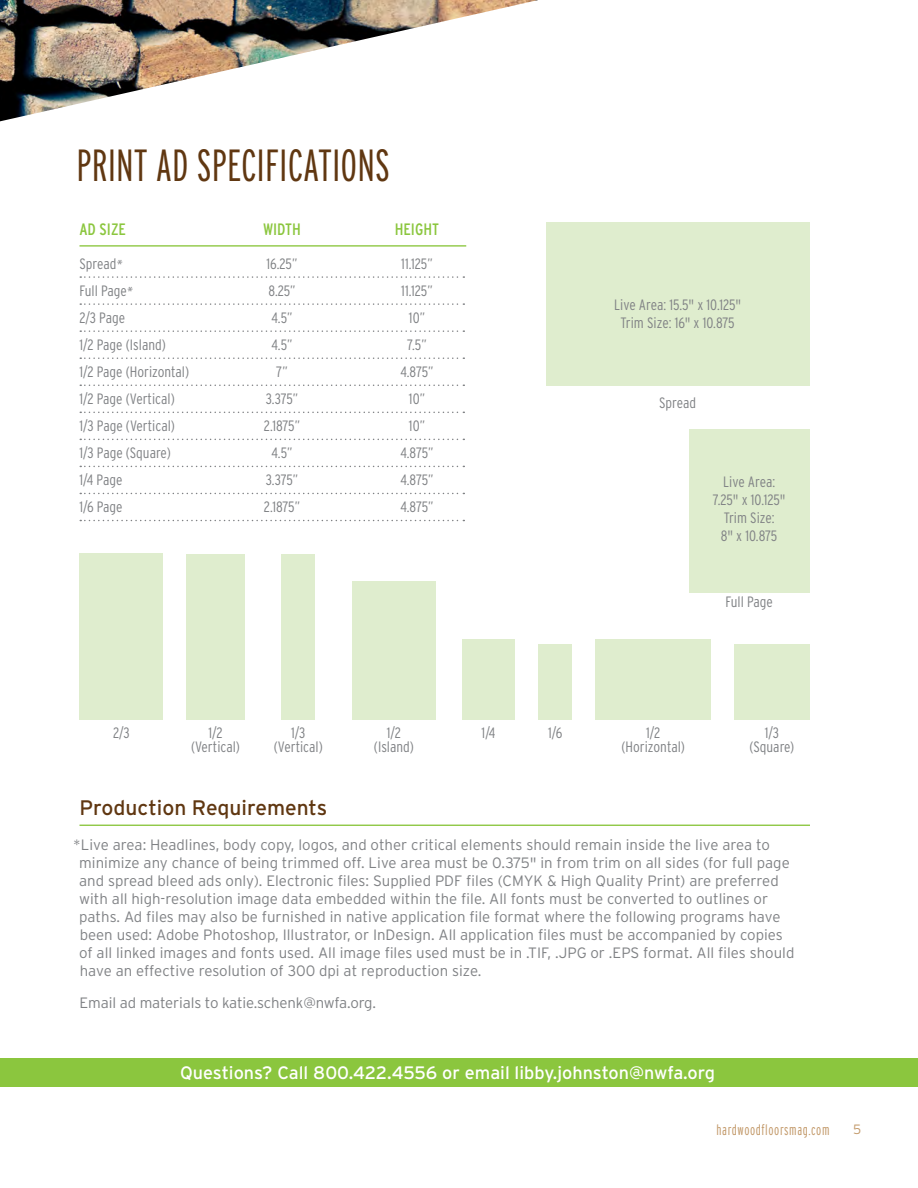
<style>
.page{position:relative;width:918px;height:1188px;background:#fff}
.page>*{position:absolute;margin:0;border:0;box-sizing:border-box;transform-origin:0 0}
.t1{font:300 extra-condensed 45px "Interstate";color:#603711}
.t2{font:21px "Interstate";color:#603711}
.t3{font:18px "Interstate";color:#fff}
.t4{font:condensed 16.5px "Interstate";color:#8bc63e}
.t5{font:300 15px/18px "Interstate";color:#808285}
.t6{font:300 condensed 15px/13.5px "Interstate";color:#808285;text-align:center}
.t7{font:300 extra-condensed 15px "Interstate";letter-spacing:.04em;color:#c39a6b}
.t8{font:300 13.5px "Interstate";color:#c39a6b}
.s1{font-family:"Myriad Pro";font-weight:400;font-style:italic;font-stretch:normal;font-size:13.5px}
</style>
<div class="page">
<img style="left:0;top:0;width:538px;height:121px">
<div style="left:689px;top:429px;width:121px;height:163px;background:#dfedce"></div>
<div style="left:0;top:1059px;width:918px;height:28px;background:#8bc63e"></div>
<div style="left:80px;top:553px;width:83px;height:167px;background:#dfedce"></div>
<div style="left:187px;top:554px;width:58px;height:166px;background:#dfedce"></div>
<div style="left:596px;top:639px;width:115px;height:81px;background:#dfedce"></div>
<div style="left:734px;top:644px;width:76px;height:76px;background:#dfedce"></div>
<div style="left:352px;top:582px;width:84px;height:138px;background:#dfedce"></div>
<div style="left:281px;top:554px;width:34px;height:166px;background:#dfedce"></div>
<div style="left:462px;top:639px;width:53px;height:81px;background:#dfedce"></div>
<div style="left:538px;top:644px;width:34px;height:76px;background:#dfedce"></div>
<svg style="left:80px;top:276px;width:384px;height:2px"></svg>
<svg style="left:80px;top:303px;width:384px;height:2px"></svg>
<svg style="left:80px;top:330px;width:384px;height:2px"></svg>
<svg style="left:80px;top:357px;width:384px;height:2px"></svg>
<svg style="left:80px;top:385px;width:384px;height:1px"></svg>
<svg style="left:80px;top:439px;width:384px;height:1px"></svg>
<svg style="left:80px;top:466px;width:384px;height:1px"></svg>
<svg style="left:80px;top:493px;width:384px;height:1px"></svg>
<svg style="left:80px;top:520px;width:384px;height:1px"></svg>
<svg style="left:80px;top:412px;width:384px;height:1px"></svg>
<hr style="left:80px;top:245px;width:386px;height:2px;background:#8bc63e">
<hr style="left:80px;top:825px;width:730px;height:1px;background:#8bc63e">
<div style="left:546px;top:222px;width:264px;height:164px;background:#dfedce"></div>
<p class="t1" style="left:76px;top:138px;width:315px">PRINT AD SPECIFICATIONS</p>
<p class="t4" style="left:80px;top:219px;width:48px">AD SIZE</p>
<p class="t4" style="left:263px;top:219px;width:39px">WIDTH</p>
<p class="t4" style="left:395px;top:219px;width:46px">HEIGHT</p>
<p class="t6" style="left:79px;top:257px;width:44px">Spread<span class="s1">*</span></p>
<p class="t6" style="left:267px;top:257px;width:32px">16.25”</p>
<p class="t6" style="left:401px;top:257px;width:33px">11.125”</p>
<p class="t6" style="left:80px;top:284px;width:55px">Full Page<span class="s1">*</span></p>
<p class="t6" style="left:268px;top:284px;width:29px">8.25”</p>
<p class="t6" style="left:401px;top:284px;width:33px">11.125”</p>
<p class="t6" style="left:80px;top:311px;width:47px">2/3 Page</p>
<p class="t6" style="left:271px;top:311px;width:23px">4.5”</p>
<p class="t6" style="left:409px;top:311px;width:18px">10”</p>
<p class="t6" style="left:80px;top:338px;width:88px">1/2 Page (Island)</p>
<p class="t6" style="left:271px;top:338px;width:23px">4.5”</p>
<p class="t6" style="left:407px;top:338px;width:21px">7.5”</p>
<p class="t6" style="left:80px;top:365px;width:111px">1/2 Page (Horizontal)</p>
<p class="t6" style="left:276px;top:365px;width:13px">7”</p>
<p class="t6" style="left:400px;top:365px;width:35px">4.875”</p>
<p class="t6" style="left:80px;top:392px;width:97px">1/2 Page (Vertical)</p>
<p class="t6" style="left:266px;top:392px;width:34px">3.375”</p>
<p class="t6" style="left:409px;top:392px;width:18px">10”</p>
<p class="t6" style="left:80px;top:419px;width:97px">1/3 Page (Vertical)</p>
<p class="t6" style="left:264px;top:419px;width:38px">2.1875”</p>
<p class="t6" style="left:409px;top:419px;width:18px">10”</p>
<p class="t6" style="left:80px;top:446px;width:93px">1/3 Page (Square)</p>
<p class="t6" style="left:271px;top:446px;width:23px">4.5”</p>
<p class="t6" style="left:400px;top:446px;width:35px">4.875”</p>
<p class="t6" style="left:80px;top:473px;width:44px">1/4 Page</p>
<p class="t6" style="left:266px;top:473px;width:34px">3.375”</p>
<p class="t6" style="left:400px;top:473px;width:35px">4.875”</p>
<p class="t6" style="left:80px;top:500px;width:45px">1/6 Page</p>
<p class="t6" style="left:264px;top:500px;width:38px">2.1875”</p>
<p class="t6" style="left:400px;top:500px;width:35px">4.875”</p>
<p class="t6" style="left:113px;top:726px;width:18px">2/3</p>
<p class="t6" style="left:208px;top:726px;width:16px">1/2</p>
<p class="t6" style="left:191px;top:739px;width:50px">(Vertical)</p>
<p class="t6" style="left:291px;top:726px;width:16px">1/3</p>
<p class="t6" style="left:274px;top:739px;width:50px">(Vertical)</p>
<p class="t6" style="left:374px;top:726px;width:42px">1/2 (Island)</p>
<p class="t6" style="left:482px;top:726px;width:15px">1/4</p>
<p class="t6" style="left:548px;top:726px;width:16px">1/6</p>
<p class="t6" style="left:614px;top:298px;width:128px">Live Area: 15.5" x 10.125"</p>
<p class="t6" style="left:621px;top:316px;width:116px">Trim Size: 16" x 10.875</p>
<p class="t6" style="left:659px;top:396px;width:39px">Spread</p>
<p class="t6" style="left:723px;top:474px;width:54px">Live Area:</p>
<p class="t6" style="left:713px;top:492px;width:74px">7.25" x 10.125"</p>
<p class="t6" style="left:724px;top:510px;width:52px">Trim Size:</p>
<p class="t6" style="left:721px;top:528px;width:58px">8" x 10.875</p>
<p class="t6" style="left:725px;top:594px;width:49px">Full Page</p>
<p class="t6" style="left:646px;top:726px;width:16px">1/2</p>
<p class="t6" style="left:622px;top:739px;width:65px">(Horizontal)</p>
<p class="t6" style="left:765px;top:726px;width:16px">1/3</p>
<p class="t6" style="left:750px;top:739px;width:46px">(Square)</p>
<p class="t2" style="left:80px;top:795px;width:249px">Production Requirements</p>
<p class="t5" style="left:79px;top:836px;width:717px;text-indent:-6px">*Live area: Headlines, body copy, logos, and other critical elements should remain inside the live area to minimize any chance of being trimmed off. Live area must be 0.375" in from trim on all sides (for full page and spread bleed ads only). Electronic files: Supplied PDF files (CMYK &amp; High Quality Print) are preferred with all high-resolution image data embedded within the file. All fonts must be converted to outlines or paths. Ad files may also be furnished in native application file format where the following programs have been used: Adobe Photoshop, Illustrator, or InDesign. All application files must be accompanied by copies of all linked images and fonts used. All image files used must be in .TIF, .JPG or .EPS format. All files should have an effective resolution of 300 dpi at reproduction size.</p>
<p class="t5" style="left:80px;top:993px;width:298px">Email ad materials to katie.schenk@nwfa.org.</p>
<p class="t3" style="left:180px;top:1061px;width:536px">Questions? Call 800.422.4556 or email libby.johnston@nwfa.org</p>
<p class="t7" style="left:717px;top:1121px;width:114px">hardwoodfloorsmag.com</p>
<p class="t8" style="left:853px;top:1121px;width:10px">5</p>
</div>
